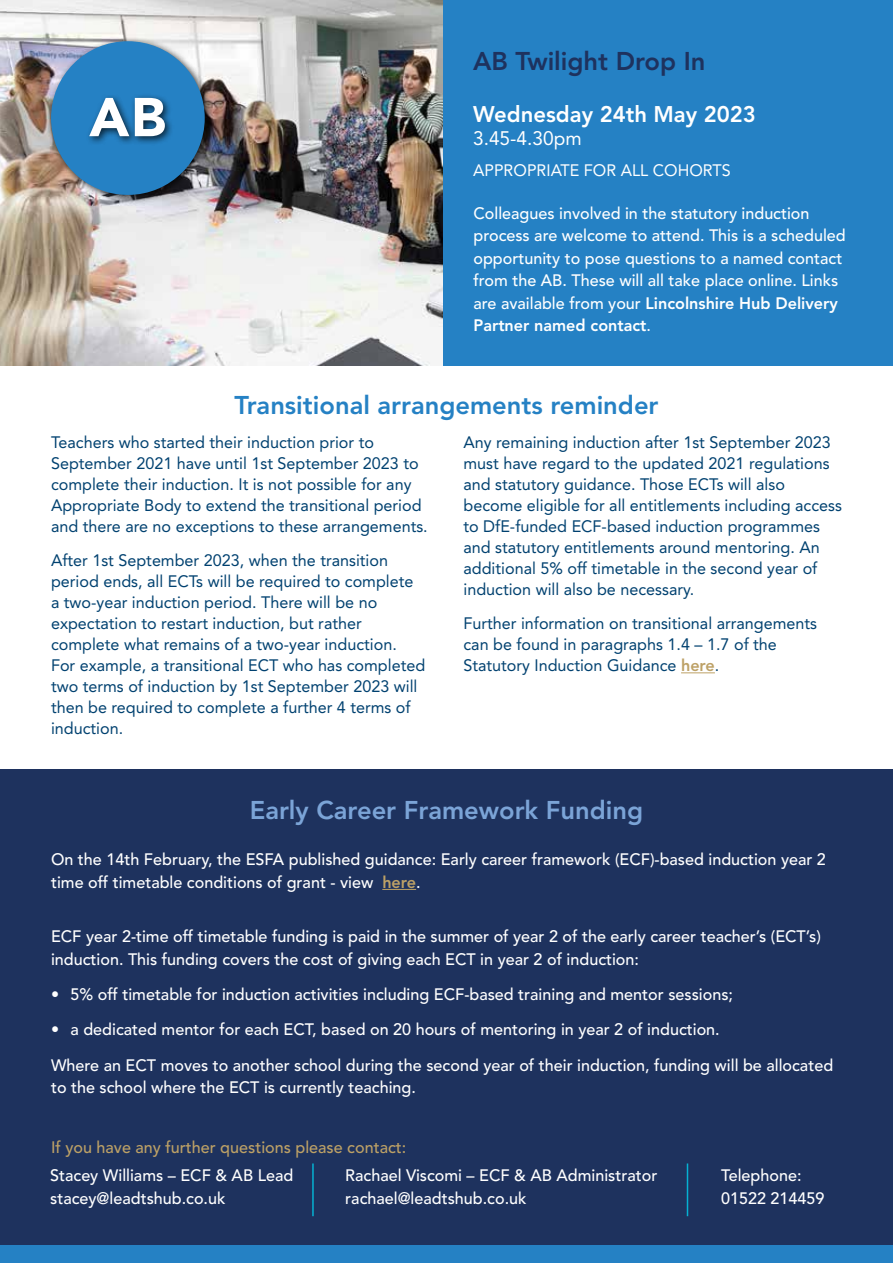
<style>
.page{position:relative;width:893px;height:1263px;background:#fff}
.page>*{position:absolute;margin:0;border:0;box-sizing:border-box;transform-origin:0 0}
.t1{font:900 54px "Avenir";color:#fff}
.t2{font:800 25.5px "Avenir";color:#2581c4}
.t3{font:800 25.5px "Avenir";color:#7ba4d7}
.t4{font:800 25.5px "Avenir";color:#1e325e}
.t5{font:800 22.5px "Avenir";color:#fff}
.t6{font:19.5px "Avenir";color:#fff}
.t7{font:16.5px/21px "Avenir";color:#004170}
.t8{font:500 16.5px/22.5px "Avenir";color:#fff}
.t9{font:500 16.5px "Avenir";color:#bda166}
.t10{font:16.5px "Avenir";color:#fff}
.s1{font-weight:800}
.s2{font-weight:800;color:#bda166}
</style>
<div class="page">
<div style="left:440px;top:0;width:453px;height:366px;background:#2581c4"></div>
<img style="left:0;top:0;width:442px;height:366px">
<div style="left:0;top:770px;width:893px;height:493px;background:#1e325e"></div>
<hr style="left:681px;top:672px;width:34px;height:1px;background:#bda166">
<div style="left:0;top:1246px;width:893px;height:17px;background:#2581c4"></div>
<hr style="left:382px;top:889px;width:34px;height:1px;background:#bda166">
<hr style="left:312px;top:1163px;width:2px;height:53px;background:#05b1d2">
<hr style="left:687px;top:1163px;width:1px;height:53px;background:#05b1d2">
<div style="left:46px;top:37px;width:168px;height:168px;background:#000;opacity:.75"></div>
<div style="left:51px;top:41px;width:154px;height:154px;background:#2581c4;border-radius:50%"></div>
<div style="left:85px;top:94px;width:89px;height:52px;background:#000;opacity:.75"></div>
<h1 class="t1" style="left:89px;top:85px;width:78px">AB</h1>
<h2 class="t4" style="left:473px;top:46px;width:234px">AB Twilight Drop In</h2>
<h3 class="t5" style="left:473px;top:101px;width:284px">Wednesday 24th May 2023</h3>
<p class="t6" style="left:473px;top:127px;width:110px">3.45-4.30pm</p>
<p class="t10" style="left:473px;top:161px;width:259px">APPROPRIATE FOR ALL COHORTS</p>
<p class="t8" style="left:473px;top:202px;width:374px">Colleagues involved in the statutory induction process are welcome to attend. This is a scheduled opportunity to pose questions to a named contact from the AB. These will all take place online. Links are available from your <span class="s1">Lincolnshire Hub Delivery Partner named contact</span>.</p>
<h2 class="t2" style="left:234px;top:390px;width:426px">Transitional arrangements reminder</h2>
<p class="t7" style="left:51px;top:432px;width:378px">Teachers who started their induction prior to September 2021 have until 1st September 2023 to complete their induction. It is not possible for any Appropriate Body to extend the transitional period and there are no exceptions to these arrangements.</p>
<p class="t7" style="left:51px;top:550px;width:376px">After 1st September 2023, when the transition period ends, all ECTs will be required to complete a two-year induction period. There will be no expectation to restart induction, but rather complete what remains of a two-year induction.<br>For example, a transitional ECT who has completed two terms of induction by 1st September 2023 will then be required to complete a further 4 terms of induction.</p>
<p class="t7" style="left:463px;top:432px;width:380px">Any remaining induction after 1st September 2023 must have regard to the updated 2021 regulations and statutory guidance. Those ECTs will also become eligible for all entitlements including access to DfE-funded ECF-based induction programmes and statutory entitlements around mentoring. An additional 5% off timetable in the second year of induction will also be necessary.</p>
<p class="t7" style="left:463px;top:613px;width:355px">Further information on transitional arrangements can be found in paragraphs 1.4 – 1.7 of the<br>Statutory Induction Guidance <span class="s2">here</span>.</p>
<h2 class="t3" style="left:250px;top:795px;width:395px">Early Career Framework Funding</h2>
<p class="t8" style="left:51px;top:849px;width:776px">On the 14th February, the ESFA published guidance: Early career framework (ECF)-based induction year 2 time off timetable conditions of grant - view <span class="s2">here</span>.</p>
<p class="t8" style="left:51px;top:926px;width:771px">ECF year 2-time off timetable funding is paid in the summer of year 2 of the early career teacher’s (ECT’s) induction. This funding covers the cost of giving each ECT in year 2 of induction:</p>
<p class="t8" style="left:51px;top:983px;width:683px">• 5% off timetable for induction activities including ECF-based training and mentor sessions;</p>
<p class="t8" style="left:51px;top:1012px;width:784px;line-height:35.2px">• a dedicated mentor for each ECT, based on 20 hours of mentoring in year 2 of induction.<br>Where an ECT moves to another school during the second year of their induction, funding will be allocated</p>
<p class="t8" style="left:51px;top:1076px;width:366px">to the school where the ECT is currently teaching.</p>
<p class="t9" style="left:51px;top:1138px;width:357px">If you have any further questions please contact:</p>
<p class="t8" style="left:50px;top:1164px;width:245px">Stacey Williams – ECF &amp; AB Lead stacey@leadtshub.co.uk</p>
<p class="t8" style="left:721px;top:1164px;width:105px">Telephone:<br>01522 214459</p>
<p class="t8" style="left:345px;top:1164px;width:314px">Rachael Viscomi – ECF &amp; AB Administrator rachael@leadtshub.co.uk</p>
</div>
